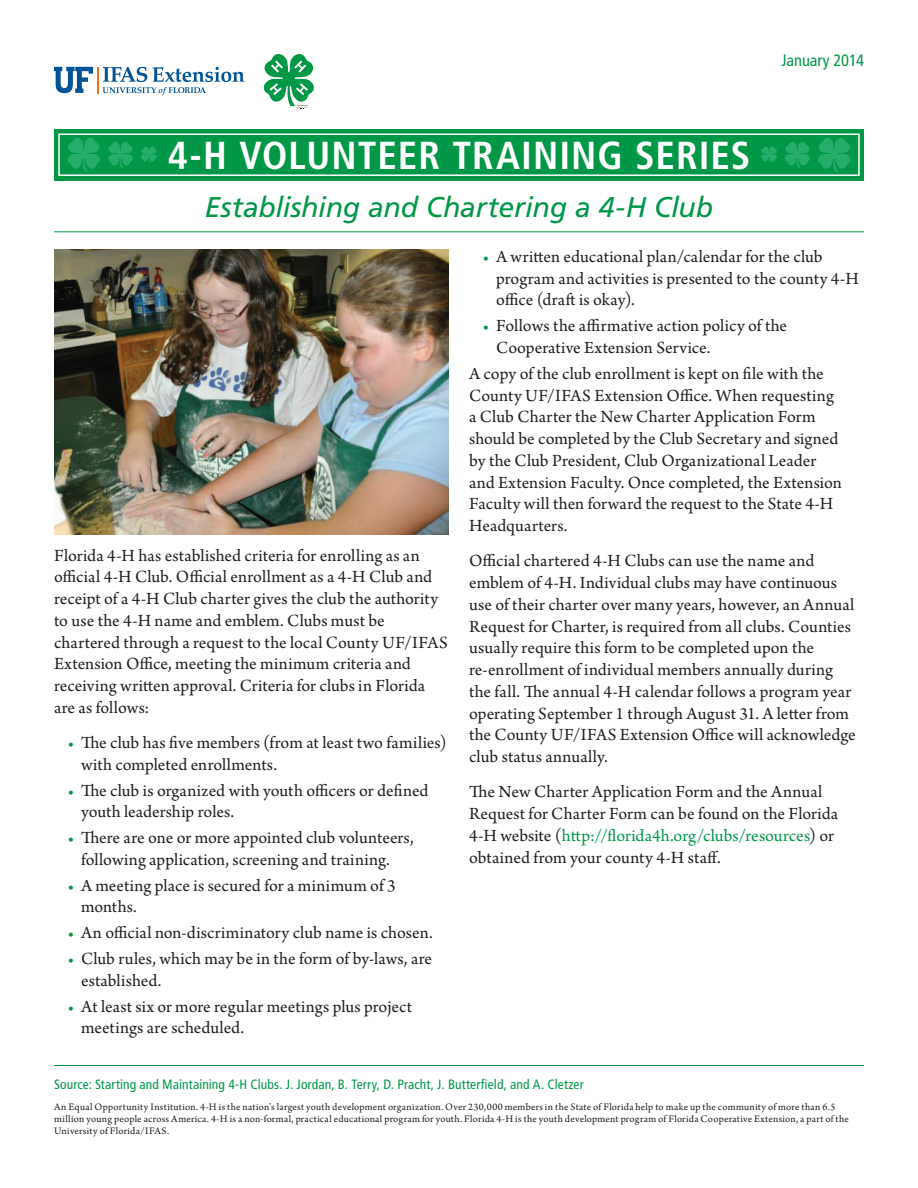
<style>
.page{position:relative;width:918px;height:1188px;background:#fff}
.page>*{position:absolute;margin:0;border:0;box-sizing:border-box;transform-origin:0 0}
.t1{font:700 condensed 39px "Frutiger LT Std";letter-spacing:.025em;color:#fff}
.Title_small{font:italic 28.5px "Frutiger LT Std";letter-spacing:-.01em;color:#009847}
._02_text{font:18px/21.8px "Arno Pro";letter-spacing:.005em;color:#231f20}
.t2{font:condensed 16.5px "Frutiger LT Std";letter-spacing:-.005em;color:#009847}
._03_caption{font:condensed 13.5px "Frutiger LT Std";letter-spacing:.005em;color:#009847}
.t3{font:10.5px/12px "Arno Pro";letter-spacing:.02em;color:#231f20}
.s1{color:#009847}
</style>
<div class="page">
<div style="left:54px;top:129px;width:810px;height:51px;background:#009847"></div>
<svg style="left:264px;top:54px;width:50px;height:55px"></svg>
<svg style="left:58px;top:133px;width:802px;height:43px"></svg>
<hr style="left:54px;top:231px;width:810px;height:1px;background:#009847">
<hr style="left:54px;top:1065px;width:810px;height:1px;background:#009847">
<svg style="left:54px;top:67px;width:190px;height:28px"></svg>
<img style="left:54px;top:250px;width:395px;height:285px">
<h1 class="t1" style="left:168px;top:133px;width:584px">4-H VOLUNTEER TRAINING SERIES</h1>
<p class="Title_small" style="left:205px;top:190px;width:510px">Establishing and Chartering a 4-H Club</p>
<p class="t2" style="left:781px;top:51px;width:84px">January 2014</p>
<p class="_02_text" style="left:54px;top:545px;width:395px">Florida 4-H has established criteria for enrolling as an official 4-H Club. Official enrollment as a 4-H Club and receipt of a 4-H Club charter gives the club the authority to use the 4-H name and emblem. Clubs must be chartered through a request to the local County UF/IFAS Extension Office, meeting the minimum criteria and receiving written approval. Criteria for clubs in Florida are as follows:</p>
<p class="_02_text" style="left:81px;top:733px;width:367px;text-indent:-14px"><span class="s1">•</span> The club has five members (from at least two families) with completed enrollments.</p>
<p class="_02_text" style="left:81px;top:780px;width:349px;text-indent:-14px"><span class="s1">•</span> The club is organized with youth officers or defined youth leadership roles.</p>
<p class="_02_text" style="left:68px;top:828px;width:348px;text-align:center"><span class="s1">•</span> There are one or more appointed club volunteers, following application, screening and training.</p>
<p class="_02_text" style="left:81px;top:875px;width:316px;text-indent:-14px"><span class="s1">•</span> A meeting place is secured for a minimum of 3 months.</p>
<p class="_02_text" style="left:68px;top:923px;width:367px"><span class="s1">•</span> An official non-discriminatory club name is chosen.</p>
<p class="_02_text" style="left:81px;top:949px;width:353px;text-indent:-14px"><span class="s1">•</span> Club rules, which may be in the form of by-laws, are established.</p>
<p class="_02_text" style="left:81px;top:996px;width:333px;text-indent:-14px"><span class="s1">•</span> At least six or more regular meetings plus project meetings are scheduled.</p>
<p class="_02_text" style="left:496px;top:247px;width:364px;text-indent:-14px"><span class="s1">•</span> A written educational plan/calendar for the club program and activities is presented to the county 4-H office (draft is okay).</p>
<p class="_02_text" style="left:496px;top:316px;width:293px;text-indent:-14px"><span class="s1">•</span> Follows the affirmative action policy of the<br>Cooperative Extension Service.</p>
<p class="_02_text" style="left:469px;top:363px;width:374px">A copy of the club enrollment is kept on file with the County UF/IFAS Extension Office. When requesting a Club Charter the New Charter Application Form should be completed by the Club Secretary and signed by the Club President, Club Organizational Leader and Extension Faculty. Once completed, the Extension Faculty will then forward the request to the State 4-H Headquarters.</p>
<p class="_02_text" style="left:469px;top:551px;width:388px">Official chartered 4-H Clubs can use the name and emblem of 4-H. Individual clubs may have continuous use of their charter over many years, however, an Annual Request for Charter, is required from all clubs. Counties usually require this form to be completed upon the re-enrollment of individual members annually during the fall. The annual 4-H calendar follows a program year operating September 1 through August 31. A letter from the County UF/IFAS Extension Office will acknowledge club status annually.</p>
<p class="_02_text" style="left:469px;top:782px;width:371px">The New Charter Application Form and the Annual Request for Charter Form can be found on the Florida 4-H website (<span class="s1">http://florida4h.org/clubs/resources</span>) or obtained from your county 4-H staff.</p>
<p class="_03_caption" style="left:54px;top:1077px;width:531px">Source: Starting and Maintaining 4-H Clubs. J. Jordan, B. Terry, D. Pracht, J. Butterfield, and A. Cletzer</p>
<p class="t3" style="left:54px;top:1101px;width:796px">An Equal Opportunity Institution. 4-H is the nation’s largest youth development organization. Over 230,000 members in the State of Florida help to make up the community of more than 6.5 million young people across America. 4-H is a non-formal, practical educational program for youth. Florida 4-H is the youth development program of Florida Cooperative Extension, a part of the<br>University of Florida/IFAS.</p>
</div>
